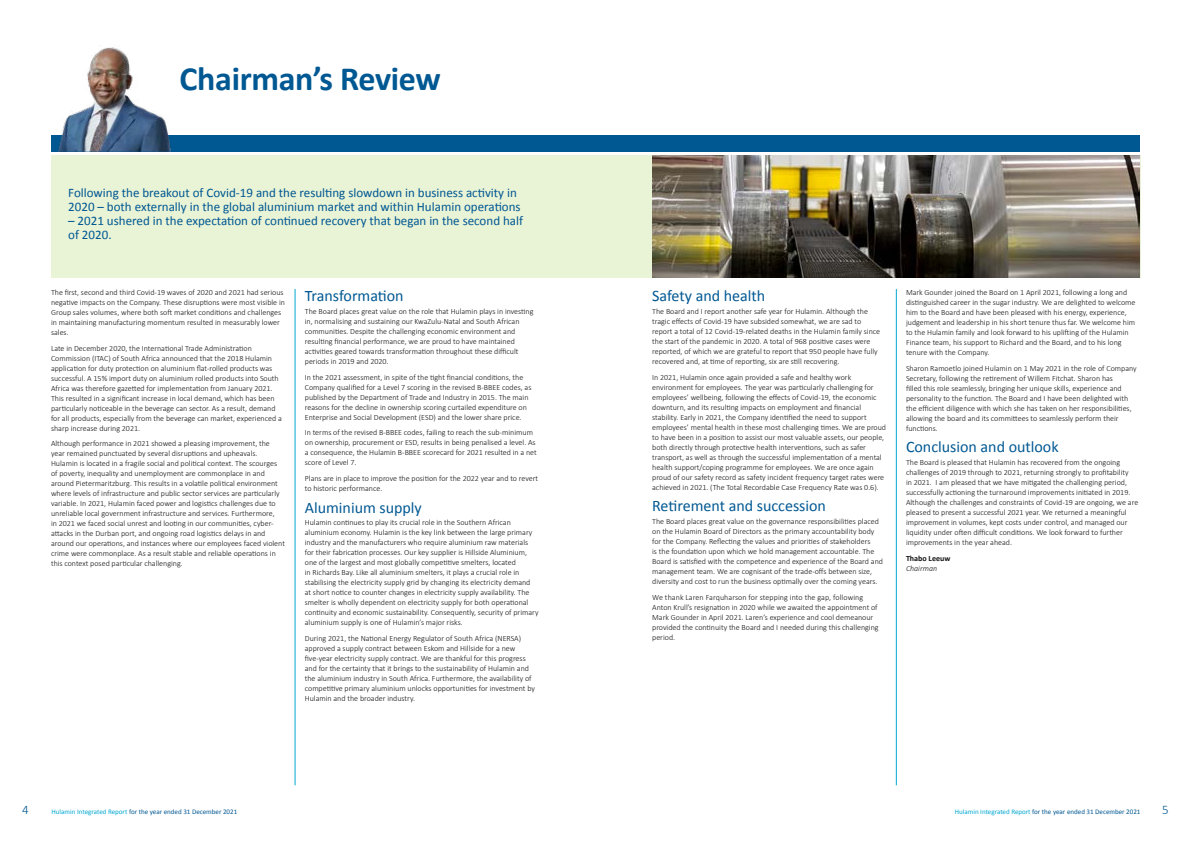
<style>
.page{position:relative;width:1191px;height:842px;background:#fff}
.page>*{position:absolute;margin:0;border:0;box-sizing:border-box;transform-origin:0 0}
.t1{font:700 34px "Calibri";letter-spacing:-.01em;color:#005893}
.t2{font:16px "Calibri";color:#005893}
.t3{font:13px/14px "Calibri";color:#005893}
.t4{font:300 13px "Calibri";color:#005893}
.t5{font:300 8px/10px "Calibri";color:#121212}
.t6{font:700 8px "Calibri";color:#121212}
.t7{font:italic 300 8px "Calibri";color:#121212}
.t8{font:7px "Calibri";color:#005893}
.s1{color:#00a8d2}
</style>
<div class="page">
<div style="left:51px;top:156px;width:1089px;height:122px;background:#e9f3d6"></div>
<img style="left:652px;top:156px;width:488px;height:122px">
<hr style="left:295px;top:289px;width:1px;height:496px;background:#00a8d2">
<hr style="left:896px;top:289px;width:1px;height:496px;background:#00a8d2">
<div style="left:51px;top:135px;width:1089px;height:17px;background:#005893"></div>
<img style="left:58px;top:47px;width:113px;height:105px">
<h1 class="t1" style="left:180px;top:57px;width:263px">Chairman’s Review</h1>
<h3 class="t3" style="left:68px;top:186px;width:454px">Following the breakout of Covid-19 and the resulting slowdown in business activity in<br>2020 – both externally in the global aluminium market and within Hulamin operations</h3>
<h3 class="t3" style="left:68px;top:214px;width:456px">– 2021 ushered in the expectation of continued recovery that began in the second half of 2020.</h3>
<p class="t5" style="left:51px;top:287px;width:235px">The first, second and third Covid-19 waves of 2020 and 2021 had serious negative impacts on the Company. These disruptions were most visible in Group sales volumes, where both soft market conditions and challenges in maintaining manufacturing momentum resulted in measurably lower sales.</p>
<p class="t5" style="left:51px;top:343px;width:232px">Late in December 2020, the International Trade Administration Commission (ITAC) of South Africa announced that the 2018 Hulamin application for duty protection on aluminium flat-rolled products was successful. A 15% import duty on aluminium rolled products into South Africa was therefore gazetted for implementation from January 2021.<br>This resulted in a significant increase in local demand, which has been particularly noticeable in the beverage can sector. As a result, demand for all products, especially from the beverage can market, experienced a sharp increase during 2021.</p>
<p class="t5" style="left:51px;top:438px;width:235px">Although performance in 2021 showed a pleasing improvement, the year remained punctuated by several disruptions and upheavals.<br>Hulamin is located in a fragile social and political context. The scourges of poverty, inequality and unemployment are commonplace in and around Pietermaritzburg. This results in a volatile political environment where levels of infrastructure and public sector services are particularly variable. In 2021, Hulamin faced power and logistics challenges due to unreliable local government infrastructure and services. Furthermore,<br>in 2021 we faced social unrest and looting in our communities, cyber&shy;attacks in the Durban port, and ongoing road logistics delays in and around our operations, and instances where our employees faced violent crime were commonplace. As a result stable and reliable operations in this context posed particular challenging.</p>
<h2 class="t2" style="left:305px;top:286px;width:100px">Transformation</h2>
<p class="t5" style="left:305px;top:306px;width:230px">The Board places great value on the role that Hulamin plays in investing in, normalising and sustaining our KwaZulu-Natal and South African communities. Despite the challenging economic environment and resulting financial performance, we are proud to have maintained activities geared towards transformation throughout these difficult periods in 2019 and 2020.</p>
<p class="t5" style="left:305px;top:372px;width:228px">In the 2021 assessment, in spite of the tight financial conditions, the Company qualified for a Level 7 scoring in the revised B-BBEE codes, as published by the Department of Trade and Industry in 2015. The main reasons for the decline in ownership scoring curtailed expenditure on Enterprise and Social Development (ESD) and the lower share price.</p>
<p class="t5" style="left:305px;top:427px;width:233px">In terms of the revised B-BBEE codes, failing to reach the sub-minimum on ownership, procurement or ESD, results in being penalised a level. As a consequence, the Hulamin B-BBEE scorecard for 2021 resulted in a net score of Level 7.</p>
<p class="t5" style="left:305px;top:473px;width:235px">Plans are in place to improve the position for the 2022 year and to revert to historic performance.</p>
<h2 class="t2" style="left:305px;top:497px;width:119px">Aluminium supply</h2>
<p class="t5" style="left:305px;top:517px;width:235px">Hulamin continues to play its crucial role in the Southern African aluminium economy. Hulamin is the key link between the large primary industry and the manufacturers who require aluminium raw materials for their fabrication processes. Our key supplier is Hillside Aluminium, one of the largest and most globally competitive smelters, located<br>in Richards Bay. Like all aluminium smelters, it plays a crucial role in stabilising the electricity supply grid by changing its electricity demand at short notice to counter changes in electricity supply availability. The smelter is wholly dependent on electricity supply for both operational continuity and economic sustainability. Consequently, security of primary aluminium supply is one of Hulamin’s major risks.</p>
<p class="t5" style="left:305px;top:633px;width:232px">During 2021, the National Energy Regulator of South Africa (NERSA) approved a supply contract between Eskom and Hillside for a new five-year electricity supply contract. We are thankful for this progress and for the certainty that it brings to the sustainability of Hulamin and the aluminium industry in South Africa. Furthermore, the availability of competitive primary aluminium unlocks opportunities for investment by Hulamin and the broader industry.</p>
<h2 class="t2" style="left:652px;top:286px;width:115px">Safety and health</h2>
<p class="t5" style="left:652px;top:306px;width:229px">The Board and I report another safe year for Hulamin. Although the tragic effects of Covid-19 have subsided somewhat, we are sad to report a total of 12 Covid-19-related deaths in the Hulamin family since the start of the pandemic in 2020. A total of 968 positive cases were reported, of which we are grateful to report that 950 people have fully recovered and, at time of reporting, six are still recovering.</p>
<p class="t5" style="left:652px;top:372px;width:235px">In 2021, Hulamin once again provided a safe and healthy work environment for employees. The year was particularly challenging for employees’ wellbeing, following the effects of Covid-19, the economic downturn, and its resulting impacts on employment and financial stability. Early in 2021, the Company identified the need to support employees’ mental health in these most challenging times. We are proud to have been in a position to assist our most valuable assets, our people, both directly through protective health interventions, such as safer transport, as well as through the successful implementation of a mental health support/coping programme for employees. We are once again proud of our safety record as safety incident frequency target rates were achieved in 2021. (The Total Recordable Case Frequency Rate was 0.6).</p>
<h2 class="t2" style="left:652px;top:496px;width:175px">Retirement and succession</h2>
<p class="t5" style="left:652px;top:516px;width:232px">The Board places great value on the governance responsibilities placed on the Hulamin Board of Directors as the primary accountability body for the Company. Reflecting the values and priorities of stakeholders<br>is the foundation upon which we hold management accountable. The Board is satisfied with the competence and experience of the Board and management team. We are cognisant of the trade-offs between size, diversity and cost to run the business optimally over the coming years.</p>
<p class="t5" style="left:652px;top:592px;width:228px">We thank Laren Farquharson for stepping into the gap, following Anton Krull’s resignation in 2020 while we awaited the appointment of Mark Gounder in April 2021. Laren’s experience and cool demeanour provided the continuity the Board and I needed during this challenging period.</p>
<p class="t5" style="left:906px;top:287px;width:231px">Mark Gounder joined the Board on 1 April 2021, following a long and distinguished career in the sugar industry. We are delighted to welcome him to the Board and have been pleased with his energy, experience, judgement and leadership in his short tenure thus far. We welcome him to the Hulamin family and look forward to his uplifting of the Hulamin Finance team, his support to Richard and the Board, and to his long tenure with the Company.</p>
<p class="t5" style="left:906px;top:363px;width:232px">Sharon Ramoetlo joined Hulamin on 1 May 2021 in the role of Company Secretary, following the retirement of Willem Fitchat. Sharon has<br>filled this role seamlessly, bringing her unique skills, experience and personality to the function. The Board and I have been delighted with the efficient diligence with which she has taken on her responsibilities, allowing the board and its committees to seamlessly perform their functions.</p>
<h2 class="t2" style="left:906px;top:437px;width:154px">Conclusion and outlook</h2>
<p class="t5" style="left:906px;top:457px;width:234px">The Board is pleased that Hulamin has recovered from the ongoing challenges of 2019 through to 2021, returning strongly to profitability<br>in 2021. I am pleased that we have mitigated the challenging period, successfully actioning the turnaround improvements initiated in 2019.<br>Although the challenges and constraints of Covid-19 are ongoing, we are pleased to present a successful 2021 year. We returned a meaningful improvement in volumes, kept costs under control, and managed our liquidity under often difficult conditions. We look forward to further improvements in the year ahead.</p>
<p class="t6" style="left:906px;top:553px;width:46px">Thabo Leeuw</p>
<p class="t7" style="left:906px;top:563px;width:33px">Chairman</p>
<h3 class="t4" style="left:22px;top:802px;width:8px">4</h3>
<p class="t8" style="left:52px;top:808px;width:187px"><span class="s1">Hulamin Integrated Report</span> for the year ended 31 December 2021</p>
<p class="t8" style="left:954px;top:808px;width:187px"><span class="s1">Hulamin Integrated Report</span> for the year ended 31 December 2021</p>
<h3 class="t4" style="left:1162px;top:802px;width:8px">5</h3>
</div>
